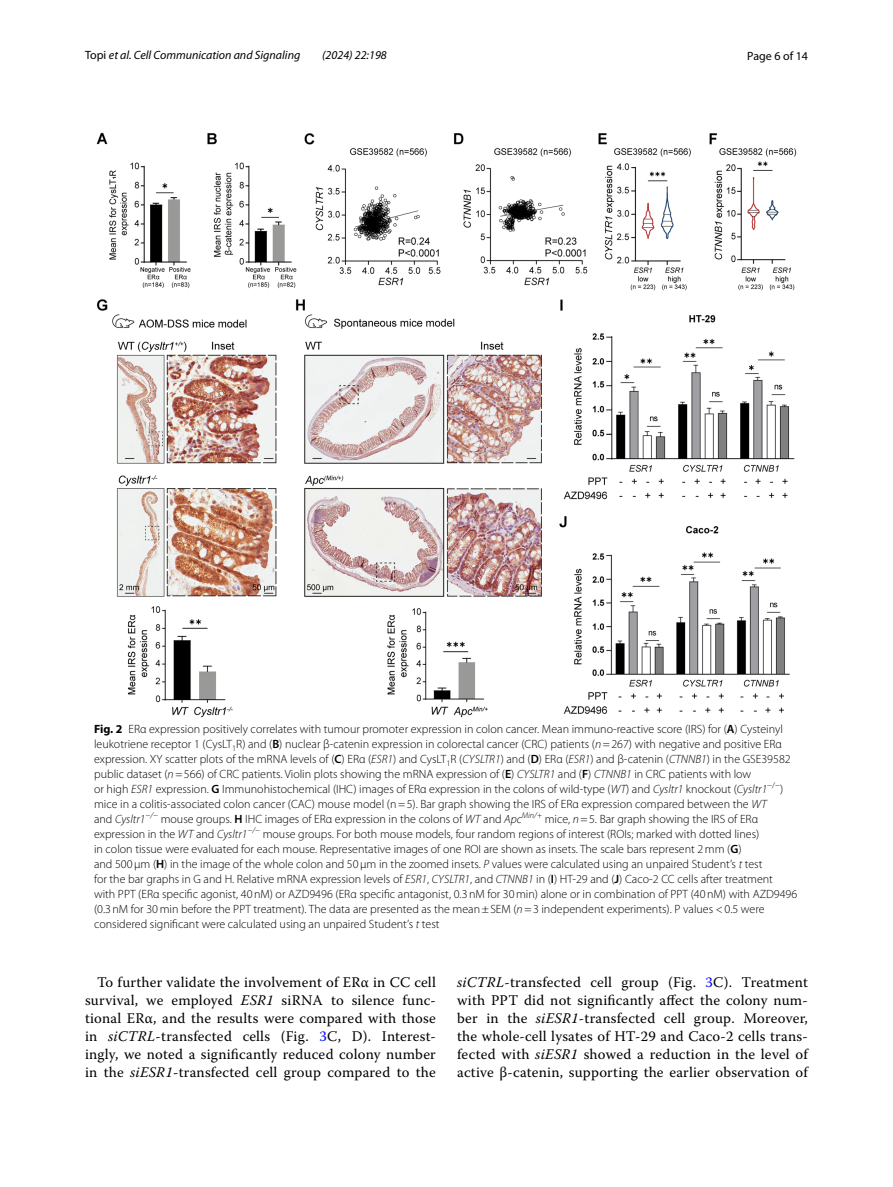
<style>
.page{position:relative;width:893px;height:1187px;background:#fff}
.page>*{position:absolute;margin:0;border:0;box-sizing:border-box;transform-origin:0 0}
.t1{font:14.7px/18px "Warnock Pro";letter-spacing:.015em;color:#000;text-align:justify}
.t2{font:300 12px/15px "Myriad Pro";color:#000}
.t3{font:italic 12px "Myriad Pro";color:#000}
.t4{font:12px "Myriad Pro";color:#000}
.s1{font-style:normal}
.s2{font-weight:700}
.s3{font-weight:600}
.s4{font-style:italic}
.s5{color:#00f}
</style>
<div class="page">
<img style="left:96px;top:133px;width:701px;height:584px">
<p class="t3" style="left:85px;top:48px;width:217px"><span class="s1">Topi</span> et al. Cell Communication and Signaling</p>
<p class="t3" style="left:322px;top:48px;width:66px">(2024) 22:198</p>
<p class="t4" style="left:747px;top:48px;width:62px">Page 6 of 14</p>
<p class="t2" style="left:94px;top:721px;width:705px"><span class="s2">Fig. 2</span> ERα expression positively correlates with tumour promoter expression in colon cancer. Mean immuno-reactive score (IRS) for (<span class="s3">A</span>) Cysteinyl leukotriene receptor 1 (CysLT<sub>1</sub>R) and (<span class="s3">B</span>) nuclear β-catenin expression in colorectal cancer (CRC) patients (<span class="s4">n</span>=267) with negative and positive ERα expression. XY scatter plots of the mRNA levels of (<span class="s3">C</span>) ERα (<span class="s4">ESR1</span>) and -CysLT<sub>1</sub>R (<span class="s4">CYSLTR1</span>) and (<span class="s3">D</span>) ERα (<span class="s4">ESR1</span>) and β-catenin (<span class="s4">CTNNB1</span>) in the GSE39582 public dataset (<span class="s4">n</span>=566) of CRC patients. Violin plots showing the mRNA expression of (<span class="s3">E</span>) <span class="s4">CYSLTR1</span> and (<span class="s3">F</span>) <span class="s4">CTNNB1</span> in CRC patients with low<br>or high <span class="s4">ESR1</span> expression. <span class="s3">G</span> Immunohistochemical (IHC) images of ERα expression in the colons of wild-type (<span class="s4">WT</span>) and <span class="s4">Cysltr1</span> knockout (<span class="s4">Cysltr1</span><sup>−/−</sup>) mice in a colitis-associated colon cancer (CAC) mouse model (n=5). Bar graph showing the IRS of ERα expression compared between the <span class="s4">WT<br></span>and <span class="s4">Cysltr1</span><sup>−/−</sup> mouse groups. <span class="s3">H</span> IHC images of ERα expression in the colons of <span class="s4">WT</span> and <span class="s4">Apc</span><sup>Min/+</sup> mice, <span class="s4">n</span>=5. Bar graph showing the IRS of ERα expression in the <span class="s4">WT</span> and <span class="s4">Cysltr1</span><sup>−/−</sup> mouse groups. For both mouse models, four random regions of interest (ROIs; marked with dotted lines)<br>in colon tissue were evaluated for each mouse. Representative images of one ROI are shown as insets. The scale bars represent 2mm (<span class="s3">G</span>)<br>and 500μm (<span class="s3">H</span>) in the image of the whole colon and 50μm in the zoomed insets. <span class="s4">P</span> values were calculated using an unpaired Student’s <span class="s4">t</span> test<br>for the bar graphs in G and H. Relative mRNA expression levels of <span class="s4">ESR1</span>, <span class="s4">CYSLTR1</span>, and <span class="s4">CTNNB1</span> in (<span class="s3">I</span>) HT-29 and (<span class="s3">J</span>) Caco-2 CC cells after treatment<br>with PPT (ERα specific agonist, 40nM) or AZD9496 (ERα specific antagonist, 0.3nM for 30min) alone or in combination of PPT (40nM) with AZD9496 (0.3nM for 30min before the PPT treatment). The data are presented as the mean±SEM (<span class="s4">n</span>=3 independent experiments). P values &lt;0.5 were considered significant were calculated using an unpaired Student’s <span class="s4">t</span> test</p>
<p class="t1" style="left:85px;top:972px;width:352px;text-indent:12px">To further validate the involvement of ERα in CC cell survival, we employed <span class="s4">ESR1</span> siRNA to silence func&shy;tional ERα, and the results were compared with those in <span class="s4">siCTRL</span>-transfected cells (Fig. <span class="s5">3</span>C, D). Interest&shy;ingly, we noted a significantly reduced colony number in the <span class="s4">siESR1</span>-transfected cell group compared to the</p>
<p class="t1" style="left:457px;top:972px;width:352px"><span class="s4">siCTRL</span>-transfected cell group (Fig. <span class="s5">3</span>C). Treatment with PPT did not significantly affect the colony num&shy;ber in the <span class="s4">siESR1</span>-transfected cell group. Moreover, the whole-cell lysates of HT-29 and Caco-2 cells trans&shy;fected with <span class="s4">siESR1</span> showed a reduction in the level of active β-catenin, supporting the earlier observation of</p>
</div>
